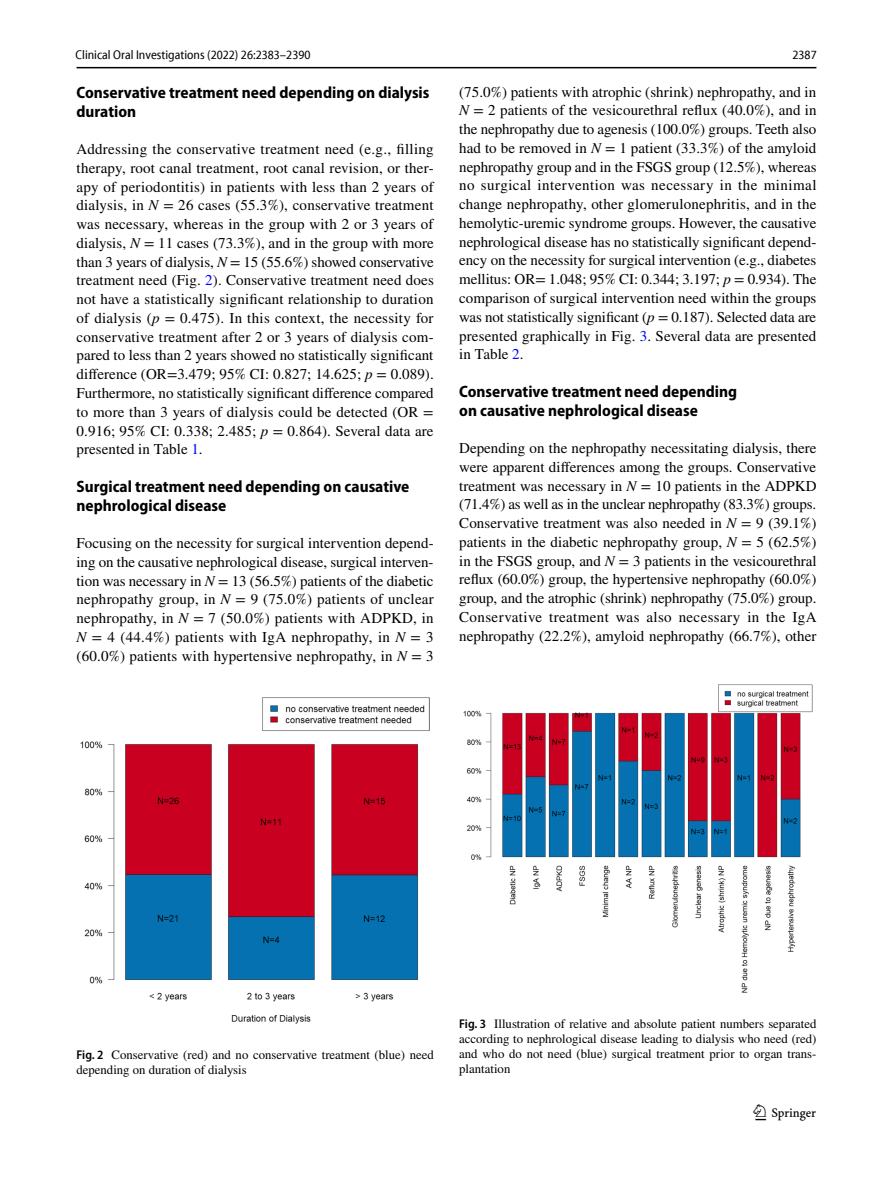
<style>
.page{position:relative;width:893px;height:1187px;background:#fff}
.page>*{position:absolute;margin:0;border:0;box-sizing:border-box;transform-origin:0 0}
.t1{font:22.5px "Springnew Regular 3";color:#000}
.t2{font:700 semi-condensed 16.5px/18.8px "Myriad Pro";color:#000}
.t3{font:15px/18.8px "STIX";letter-spacing:.01em;color:#000;text-align:justify}
.t4{font:12.75px/15px "STIX";color:#000}
.t5{font:semi-condensed 12.75px "Myriad Pro Unic";color:#000}
.s1{font-style:italic}
.s2{color:#00f}
.s3{font-family:"Myriad Pro";font-weight:600;font-stretch:semi-condensed}
</style>
<div class="page">
<hr style="left:77px;top:67px;width:739px;height:1px;background:#000">
<img style="left:81px;top:697px;width:348px;height:326px">
<img style="left:463px;top:684px;width:349px;height:308px">
<p class="t5" style="left:76px;top:50px;width:236px">Clinical Oral Investigations (2022) 26:2383–2390</p>
<p class="t5" style="left:792px;top:50px;width:26px">2387</p>
<p class="t2" style="left:77px;top:83px;width:354px">Conservative treatment need depending on dialysis duration</p>
<p class="t3" style="left:77px;top:141px;width:359px">Addressing the conservative treatment need (e.g., filling therapy, root canal treatment, root canal revision, or ther&shy;apy of periodontitis) in patients with less than 2 years of dialysis, in <span class="s1">N</span> = 26 cases (55.3%), conservative treatment was necessary, whereas in the group with 2 or 3 years of dialysis, <span class="s1">N</span> = 11 cases (73.3%), and in the group with more than 3 years of dialysis, <span class="s1">N</span> = 15 (55.6%) showed conservative treatment need (Fig. <span class="s2">2</span>). Conservative treatment need does not have a statistically significant relationship to duration of dialysis (<span class="s1">p</span> = 0.475). In this context, the necessity for conservative treatment after 2 or 3 years of dialysis com&shy;pared to less than 2 years showed no statistically significant difference (OR=3.479; 95% CI: 0.827; 14.625; <span class="s1">p</span> = 0.089).<br>Furthermore, no statistically significant difference compared to more than 3 years of dialysis could be detected (OR = 0.916; 95% CI: 0.338; 2.485; <span class="s1">p</span> = 0.864). Several data are presented in Table <span class="s2">1</span>.</p>
<p class="t2" style="left:77px;top:477px;width:334px">Surgical treatment need depending on causative nephrological disease</p>
<p class="t3" style="left:77px;top:534px;width:359px">Focusing on the necessity for surgical intervention depend&shy;ing on the causative nephrological disease, surgical interven&shy;tion was necessary in <span class="s1">N</span> = 13 (56.5%) patients of the diabetic nephropathy group, in <span class="s1">N</span> = 9 (75.0%) patients of unclear nephropathy, in <span class="s1">N</span> = 7 (50.0%) patients with ADPKD, in <span class="s1">N</span> = 4 (44.4%) patients with IgA nephropathy, in <span class="s1">N</span> = 3 (60.0%) patients with hypertensive nephropathy, in <span class="s1">N</span> = 3</p>
<p class="t3" style="left:459px;top:83px;width:359px">(75.0%) patients with atrophic (shrink) nephropathy, and in <span class="s1">N</span> = 2 patients of the vesicourethral reflux (40.0%), and in the nephropathy due to agenesis (100.0%) groups. Teeth also had to be removed in <span class="s1">N</span> = 1 patient (33.3%) of the amyloid nephropathy group and in the FSGS group (12.5%), whereas no surgical intervention was necessary in the minimal change nephropathy, other glomerulonephritis, and in the hemolytic-uremic syndrome groups. However, the causative nephrological disease has no statistically significant depend&shy;ency on the necessity for surgical intervention (e.g., diabetes mellitus: OR= 1.048; 95% CI: 0.344; 3.197; <span class="s1">p</span> = 0.934). The comparison of surgical intervention need within the groups was not statistically significant (<span class="s1">p</span> = 0.187). Selected data are presented graphically in Fig. <span class="s2">3</span>. Several data are presented in Table <span class="s2">2</span>.</p>
<p class="t2" style="left:459px;top:382px;width:279px">Conservative treatment need depending on causative nephrological disease</p>
<p class="t3" style="left:459px;top:439px;width:359px">Depending on the nephropathy necessitating dialysis, there were apparent differences among the groups. Conservative treatment was necessary in <span class="s1">N</span> = 10 patients in the ADPKD (71.4%) as well as in the unclear nephropathy (83.3%) groups.<br>Conservative treatment was also needed in <span class="s1">N</span> = 9 (39.1%) patients in the diabetic nephropathy group, <span class="s1">N</span> = 5 (62.5%) in the FSGS group, and <span class="s1">N</span> = 3 patients in the vesicourethral reflux (60.0%) group, the hypertensive nephropathy (60.0%) group, and the atrophic (shrink) nephropathy (75.0%) group.<br>Conservative treatment was also necessary in the IgA nephropathy (22.2%), amyloid nephropathy (66.7%), other</p>
<p class="t4" style="left:77px;top:1047px;width:359px"><span class="s3">Fig. 2</span> Conservative (red) and no conservative treatment (blue) need depending on duration of dialysis</p>
<p class="t4" style="left:459px;top:1016px;width:359px;text-align:justify"><span class="s3">Fig. 3</span> Illustration of relative and absolute patient numbers separated according to nephrological disease leading to dialysis who need (red) and who do not need (blue) surgical treatment prior to organ trans&shy;plantation</p>
<h1 class="t1" style="left:755px;top:1104px;width:62px">1 3</h1>
</div>
